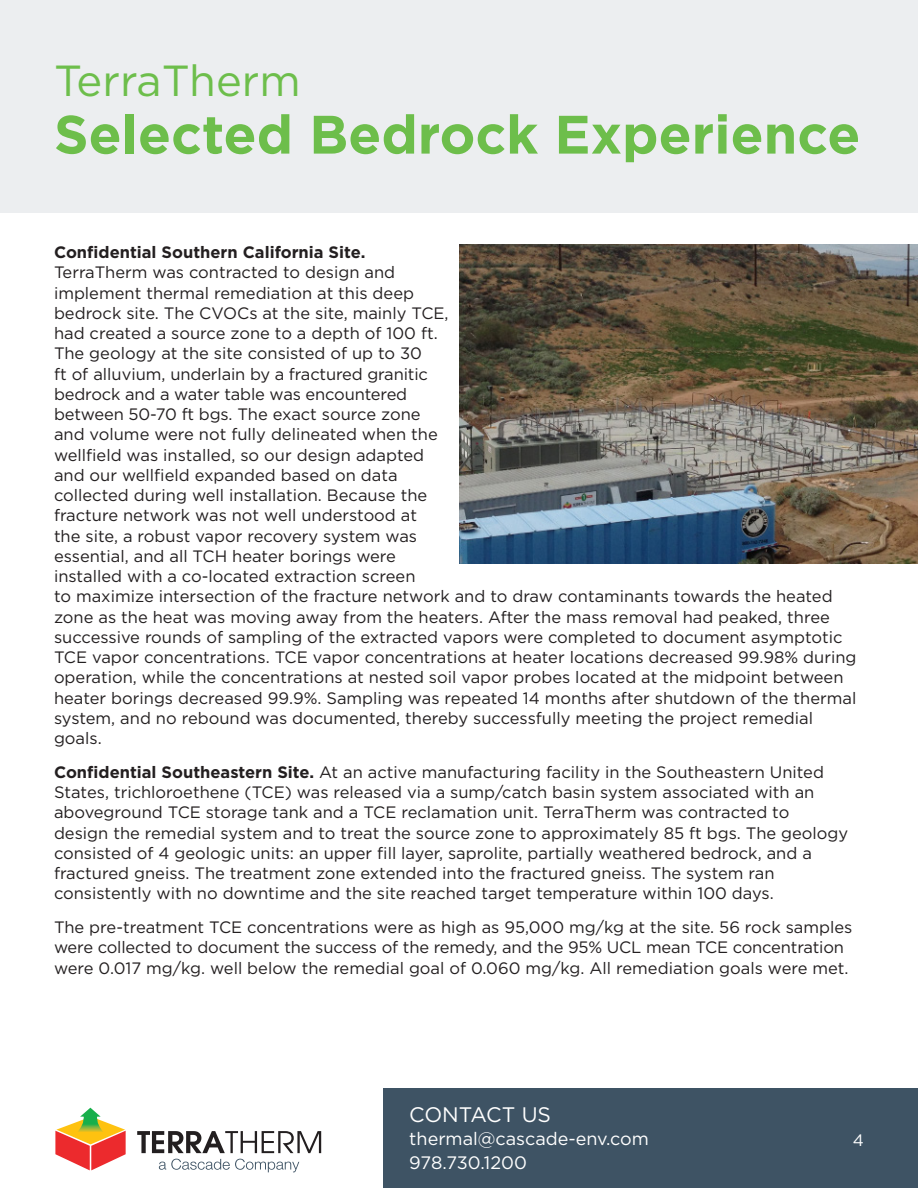
<style>
.page{position:relative;width:918px;height:1188px;background:#fff}
.page>*{position:absolute;margin:0;border:0;box-sizing:border-box;transform-origin:0 0}
.t1{font:700 54px "Gotham";color:#6dbe4b}
.t2{font:43.5px "Gotham";color:#6dbe4b}
.t3{font:21px "Gotham";color:#fff}
.t4{font:18px "Gotham";color:#fff}
.body{font:16.5px/20.2px "Gotham";color:#231f20}
.t5{font:16.5px "Gotham";color:#fff}
.s1{font-weight:700}
</style>
<div class="page">
<div style="left:0;top:0;width:918px;height:212px;background:#eceef0"></div>
<div style="left:383px;top:1088px;width:535px;height:100px;background:#3e5364"></div>
<svg style="left:55px;top:1108px;width:71px;height:62px"></svg>
<svg style="left:159px;top:1159px;width:140px;height:13px"></svg>
<svg style="left:137px;top:1131px;width:184px;height:22px"></svg>
<img style="left:459px;top:245px;width:459px;height:319px">
<p class="t2" style="left:54px;top:53px;width:248px">TerraTherm</p>
<p class="t1" style="left:54px;top:99px;width:808px">Selected Bedrock Experience</p>
<p class="body" style="left:54px;top:242px;width:804px"><span class="s1">Confidential Southern California Site.<br></span>TerraTherm was contracted to design and<br>implement thermal remediation at this deep<br>bedrock site. The CVOCs at the site, mainly TCE,<br>had created a source zone to a depth of 100 ft.<br>The geology at the site consisted of up to 30<br>ft of alluvium, underlain by a fractured granitic<br>bedrock and a water table was encountered<br>between 50-70 ft bgs. The exact source zone<br>and volume were not fully delineated when the<br>wellfield was installed, so our design adapted<br>and our wellfield expanded based on data<br>collected during well installation. Because the<br>fracture network was not well understood at<br>the site, a robust vapor recovery system was<br>essential, and all TCH heater borings were<br>installed with a co-located extraction screen<br>to maximize intersection of the fracture network and to draw contaminants towards the heated zone as the heat was moving away from the heaters. After the mass removal had peaked, three successive rounds of sampling of the extracted vapors were completed to document asymptotic TCE vapor concentrations. TCE vapor concentrations at heater locations decreased 99.98% during operation, while the concentrations at nested soil vapor probes located at the midpoint between heater borings decreased 99.9%. Sampling was repeated 14 months after shutdown of the thermal system, and no rebound was documented, thereby successfully meeting the project remedial goals.</p>
<p class="body" style="left:54px;top:761px;width:796px"><span class="s1">Confidential Southeastern Site.</span> At an active manufacturing facility in the Southeastern United States, trichloroethene (TCE) was released via a sump/catch basin system associated with an aboveground TCE storage tank and a TCE reclamation unit. TerraTherm was contracted to<br>design the remedial system and to treat the source zone to approximately 85 ft bgs. The geology consisted of 4 geologic units: an upper fill layer, saprolite, partially weathered bedrock, and a fractured gneiss. The treatment zone extended into the fractured gneiss. The system ran consistently with no downtime and the site reached target temperature within 100 days.</p>
<p class="body" style="left:54px;top:917px;width:800px">The pre-treatment TCE concentrations were as high as 95,000 mg/kg at the site. 56 rock samples were collected to document the success of the remedy, and the 95% UCL mean TCE concentration were 0.017 mg/kg. well below the remedial goal of 0.060 mg/kg. All remediation goals were met.</p>
<p class="t3" style="left:409px;top:1101px;width:143px">CONTACT US</p>
<p class="t4" style="left:409px;top:1128px;width:241px">thermal@cascade-env.com</p>
<p class="t5" style="left:853px;top:1129px;width:13px">4</p>
<p class="t4" style="left:409px;top:1152px;width:119px">978.730.1200</p>
</div>
